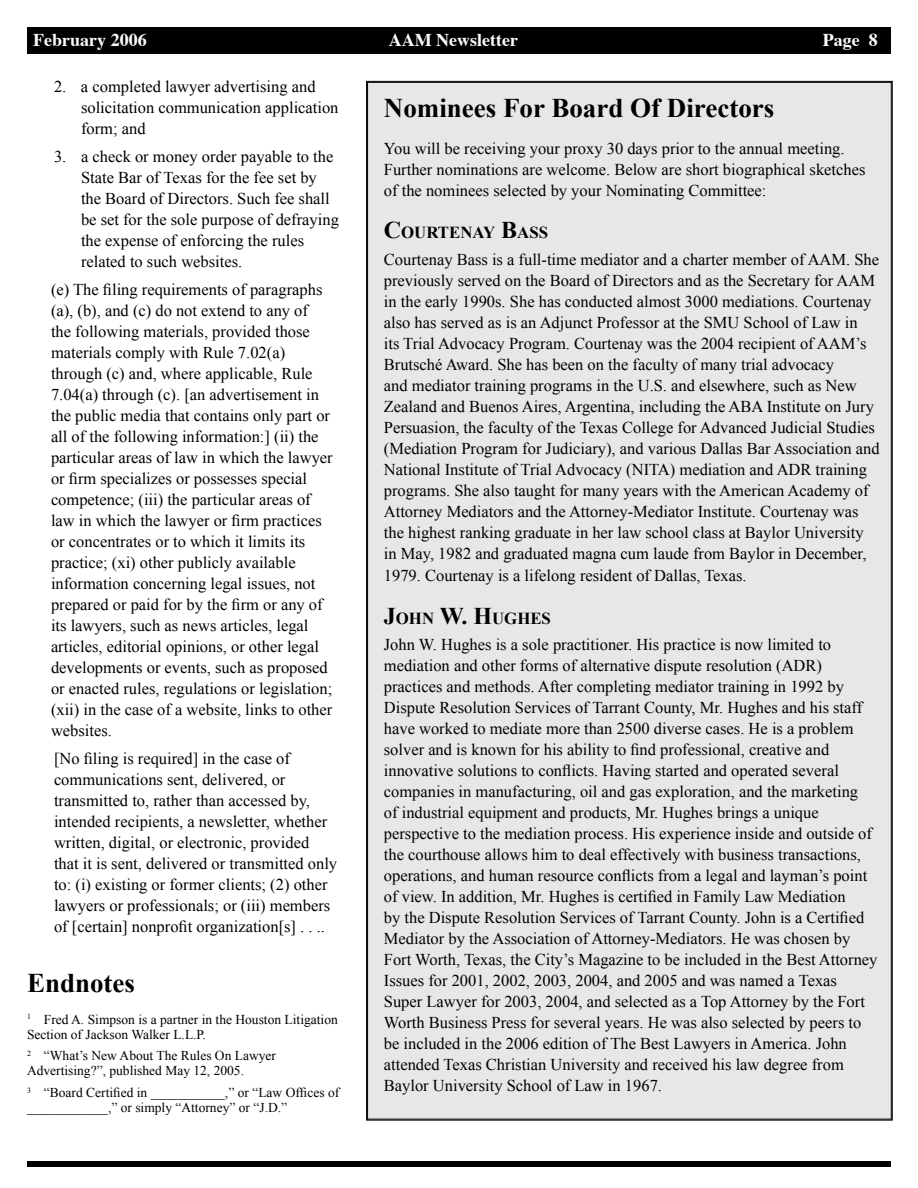
<style>
.page{position:relative;width:918px;height:1188px;background:#fff}
.page>*{position:absolute;margin:0;border:0;box-sizing:border-box;transform-origin:0 0}
.t1{font:700 27px "Times New Roman";color:#000}
.t2{font:700 18px "Times";color:#fcfcfc}
.t3{font:700 16.8px "Times New Roman";color:#000}
.t4{font:16.5px/21px "Times New Roman";color:#000}
.t5{font:13.5px/15px "Times New Roman";color:#000}
.s1{font-size:24px}
</style>
<div class="page">
<div style="left:27px;top:27px;width:864px;height:27px;background:#000"></div>
<div style="left:27px;top:1161px;width:864px;height:6px;background:#000"></div>
<div style="left:366px;top:81px;width:527px;height:1040px;background:#e6e7e8"></div>
<p class="t2" style="left:33px;top:22px;width:115px">February 2006</p>
<p class="t2" style="left:389px;top:22px;width:131px">AAM Newsletter</p>
<p class="t2" style="left:823px;top:22px;width:38px">Page</p>
<p class="t4" style="left:81px;top:76px;width:259px;text-indent:-27px">2. a completed lawyer advertising and solicitation communication application form; and</p>
<p class="t4" style="left:81px;top:146px;width:259px;text-indent:-27px">3. a check or money order payable to the State Bar of Texas for the fee set by the Board of Directors. Such fee shall be set for the sole purpose of defraying the expense of enforcing the rules related to such websites.</p>
<p class="t4" style="left:51px;top:279px;width:283px">(e) The filing requirements of paragraphs (a), (b), and (c) do not extend to any of<br>the following materials, provided those materials comply with Rule 7.02(a) through (c) and, where applicable, Rule 7.04(a) through (c). [an advertisement in the public media that contains only part or all of the following information:] (ii) the particular areas of law in which the lawyer or firm specializes or possesses special competence; (iii) the particular areas of law in which the lawyer or firm practices or concentrates or to which it limits its practice; (xi) other publicly available information concerning legal issues, not prepared or paid for by the firm or any of its lawyers, such as news articles, legal articles, editorial opinions, or other legal developments or events, such as proposed or enacted rules, regulations or legislation; (xii) in the case of a website, links to other websites.</p>
<p class="t4" style="left:54px;top:747px;width:285px">[No filing is required] in the case of communications sent, delivered, or transmitted to, rather than accessed by, intended recipients, a newsletter, whether written, digital, or electronic, provided that it is sent, delivered or transmitted only to: (i) existing or former clients; (2) other lawyers or professionals; or (iii) members of [certain] nonprofit organization[s] . . ..</p>
<h1 class="t1" style="left:27px;top:968px;width:110px">Endnotes</h1>
<p class="t5" style="left:27px;top:1011px;width:312px"><sup>1</sup> Fred A. Simpson is a partner in the Houston Litigation<br>Section of Jackson Walker L.L.P.</p>
<p class="t5" style="left:27px;top:1048px;width:251px"><sup>2</sup> “What’s New About The Rules On Lawyer<br>Advertising?”, published May 12, 2005.</p>
<p class="t5" style="left:27px;top:1085px;width:314px"><sup>3</sup> “Board Certified in ___________,” or “Law Offices of ____________,” or simply “Attorney” or “J.D.”</p>
<h1 class="t1" style="left:384px;top:92px;width:392px">Nominees For Board Of Directors</h1>
<p class="t4" style="left:384px;top:138px;width:483px">You will be receiving your proxy 30 days prior to the annual meeting.<br>Further nominations are welcome. Below are short biographical sketches of the nominees selected by your Nominating Committee:</p>
<p class="t3" style="left:384px;top:223px;width:166px"><span class="s1">C</span>ourtenay <span class="s1">B</span>ass</p>
<p class="t4" style="left:384px;top:249px;width:497px">Courtenay Bass is a full-time mediator and a charter member of AAM. She previously served on the Board of Directors and as the Secretary for AAM in the early 1990s. She has conducted almost 3000 mediations. Courtenay also has served as is an Adjunct Professor at the SMU School of Law in<br>its Trial Advocacy Program. Courtenay was the 2004 recipient of AAM’s Brutsché Award. She has been on the faculty of many trial advocacy<br>and mediator training programs in the U.S. and elsewhere, such as New Zealand and Buenos Aires, Argentina, including the ABA Institute on Jury Persuasion, the faculty of the Texas College for Advanced Judicial Studies (Mediation Program for Judiciary), and various Dallas Bar Association and National Institute of Trial Advocacy (NITA) mediation and ADR training programs. She also taught for many years with the American Academy of Attorney Mediators and the Attorney-Mediator Institute. Courtenay was the highest ranking graduate in her law school class at Baylor University in May, 1982 and graduated magna cum laude from Baylor in December,</p>
<p class="t4" style="left:384px;top:565px;width:364px">1979. Courtenay is a lifelong resident of Dallas, Texas.</p>
<p class="t3" style="left:384px;top:608px;width:169px"><span class="s1">J</span>ohn <span class="s1">W. H</span>ughes</p>
<p class="t4" style="left:384px;top:634px;width:495px">John W. Hughes is a sole practitioner. His practice is now limited to mediation and other forms of alternative dispute resolution (ADR) practices and methods. After completing mediator training in 1992 by Dispute Resolution Services of Tarrant County, Mr. Hughes and his staff have worked to mediate more than 2500 diverse cases. He is a problem solver and is known for his ability to find professional, creative and innovative solutions to conflicts. Having started and operated several companies in manufacturing, oil and gas exploration, and the marketing<br>of industrial equipment and products, Mr. Hughes brings a unique perspective to the mediation process. His experience inside and outside of the courthouse allows him to deal effectively with business transactions, operations, and human resource conflicts from a legal and layman’s point of view. In addition, Mr. Hughes is certified in Family Law Mediation<br>by the Dispute Resolution Services of Tarrant County. John is a Certified Mediator by the Association of Attorney-Mediators. He was chosen by Fort Worth, Texas, the City’s Magazine to be included in the Best Attorney Issues for 2001, 2002, 2003, 2004, and 2005 and was named a Texas Super Lawyer for 2003, 2004, and selected as a Top Attorney by the Fort Worth Business Press for several years. He was also selected by peers to be included in the 2006 edition of The Best Lawyers in America. John attended Texas Christian University and received his law degree from Baylor University School of Law in 1967.</p>
</div>
